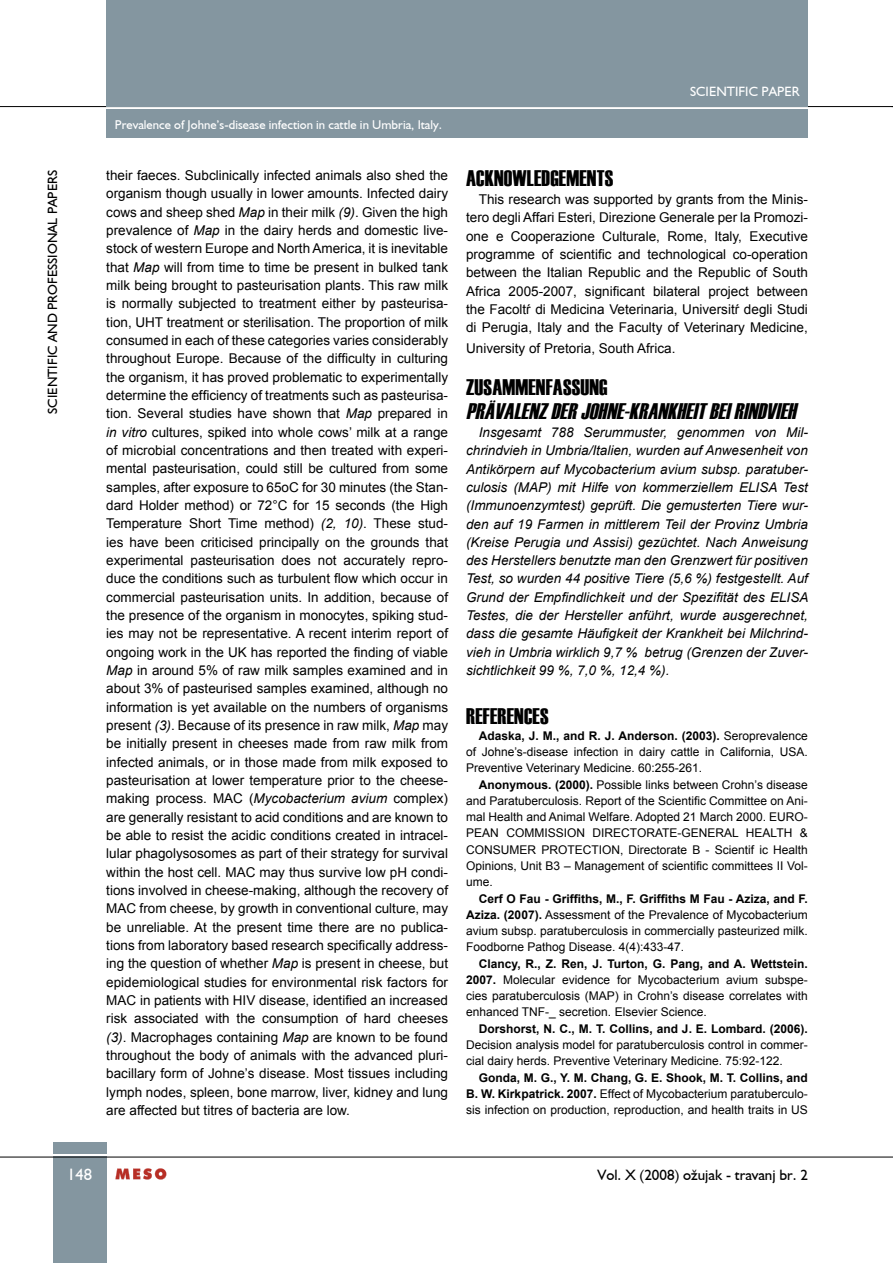
<style>
.page{position:relative;width:893px;height:1263px;background:#fff}
.page>*{position:absolute;margin:0;border:0;box-sizing:border-box;transform-origin:0 0}
.t1{font:22.5px "Haettenschweiler";letter-spacing:.01em;color:#000}
.t2{font:italic 22.5px "Haettenschweiler";color:#000}
.t3{font:16.5px "Humanist 521 BT";color:#fff}
.t4{font:15px "Humanist 521 BT";color:#000}
.t5{font:13.5px/18.3px "Arial";color:#000;text-align:justify}
.t6{font:italic 13.5px/18.3px "Arial";color:#000;text-align:justify}
.t7{font:13.5px "Humanist 521 BT";color:#000}
.t8{font:13.5px "Humanist 521 BT";color:#fff}
.t9{font:12.75px "Humanist 521 BT";color:#fff}
.t10{font:12px/16.2px "Arial";color:#000;text-align:justify}
.t11{font:700 12px "Arial";color:#000}
.s1{font-style:italic}
.s2{font-weight:700}
</style>
<div class="page">
<svg style="left:115px;top:1168px;width:51px;height:11px"></svg>
<div style="left:53px;top:1157px;width:53px;height:106px;background:#8496a0"></div>
<hr style="left:0;top:1157px;width:893px;height:1px;background:#000">
<div style="left:53px;top:1143px;width:53px;height:11px;background:#8496a0"></div>
<hr style="left:0;top:106px;width:893px;height:1px;background:#000">
<div style="left:106px;top:0;width:702px;height:107px;background:#8496a0"></div>
<div style="left:106px;top:110px;width:702px;height:28px;background:#8496a0"></div>
<p class="t7" style="left:44px;top:414px;width:245px;rotate:-90deg">SCIENTIFIC AND PROFESSIONAL PAPERS</p>
<p class="t9" style="left:115px;top:116px;width:329px">Prevalence of Johne’s-disease infection in cattle in Umbria, Italy.</p>
<p class="t5" style="left:106px;top:166px;width:343px">their faeces. Subclinically infected animals also shed the organism though usually in lower amounts. Infected dairy cows and sheep shed <span class="s1">Map</span> in their milk <span class="s1">(9)</span>. Given the high prevalence of <span class="s1">Map</span> in the dairy herds and domestic live&shy;stock of western Europe and North America, it is inevitable that <span class="s1">Map</span> will from time to time be present in bulked tank milk being brought to pasteurisation plants. This raw milk is normally subjected to treatment either by pasteurisa&shy;tion, UHT treatment or sterilisation. The proportion of milk consumed in each of these categories varies considerably throughout Europe. Because of the difficulty in culturing the organism, it has proved problematic to experimentally determine the efficiency of treatments such as pasteurisa&shy;tion. Several studies have shown that <span class="s1">Map</span> prepared in <span class="s1">in vitro</span> cultures, spiked into whole cows’ milk at a range of microbial concentrations and then treated with experi&shy;mental pasteurisation, could still be cultured from some samples, after exposure to 65oC for 30 minutes (the Stan&shy;dard Holder method) or 72°C for 15 seconds (the High Temperature Short Time method) <span class="s1">(2, 10)</span>. These stud&shy;ies have been criticised principally on the grounds that experimental pasteurisation does not accurately repro&shy;duce the conditions such as turbulent flow which occur in commercial pasteurisation units. In addition, because of the presence of the organism in monocytes, spiking stud&shy;ies may not be representative. A recent interim report of ongoing work in the UK has reported the finding of viable <span class="s1">Map</span> in around 5% of raw milk samples examined and in about 3% of pasteurised samples examined, although no information is yet available on the numbers of organisms present <span class="s1">(3)</span>. Because of its presence in raw milk, <span class="s1">Map</span> may be initially present in cheeses made from raw milk from infected animals, or in those made from milk exposed to pasteurisation at lower temperature prior to the cheese&shy;making process. MAC (<span class="s1">Mycobacterium avium</span> complex) are generally resistant to acid conditions and are known to be able to resist the acidic conditions created in intracel&shy;lular phagolysosomes as part of their strategy for survival within the host cell. MAC may thus survive low pH condi&shy;tions involved in cheese-making, although the recovery of MAC from cheese, by growth in conventional culture, may be unreliable. At the present time there are no publica&shy;tions from laboratory based research specifically address&shy;ing the question of whether <span class="s1">Map</span> is present in cheese, but epidemiological studies for environmental risk factors for MAC in patients with HIV disease, identified an increased risk associated with the consumption of hard cheeses <span class="s1">(3)</span>. Macrophages containing <span class="s1">Map</span> are known to be found throughout the body of animals with the advanced pluri&shy;bacillary form of Johne’s disease. Most tissues including lymph nodes, spleen, bone marrow, liver, kidney and lung are affected but titres of bacteria are low.</p>
<p class="t8" style="left:690px;top:83px;width:111px">SCIENTIFIC PAPER</p>
<h1 class="t1" style="left:466px;top:163px;width:149px">ACKNOWLEDGEMENTS</h1>
<p class="t5" style="left:466px;top:190px;width:343px;text-indent:13px">This research was supported by grants from the Minis&shy;tero degli Affari Esteri, Direzione Generale per la Promozi&shy;one e Cooperazione Culturale, Rome, Italy, Executive programme of scientific and technological co-operation between the Italian Republic and the Republic of South Africa 2005-2007, significant bilateral project between the Facoltŕ di Medicina Veterinaria, Universitŕ degli Studi di Perugia, Italy and the Faculty of Veterinary Medicine,</p>
<p class="t5" style="left:466px;top:339px;width:211px">University of Pretoria, South Africa.</p>
<h1 class="t1" style="left:466px;top:372px;width:143px">ZUSAMMENFASSUNG</h1>
<h1 class="t2" style="left:466px;top:396px;width:338px">PRÄVALENZ DERJOHNE-KRANKHEITBEIRINDVIEH</h1>
<p class="t6" style="left:466px;top:423px;width:344px;text-indent:13px">Insgesamt 788 Serummuster, genommen von Mil&shy;chrindvieh in Umbria/Italien, wurden auf Anwesenheit von Antikörpern auf Mycobacterium avium subsp. paratuber&shy;culosis (MAP) mit Hilfe von kommerziellem ELISA Test (Immunoenzymtest) geprüft. Die gemusterten Tiere wur&shy;den auf 19 Farmen in mittlerem Teil der Provinz Umbria (Kreise Perugia und Assisi) gezüchtet. Nach Anweisung des Herstellers benutzte man den Grenzwert für positiven Test, so wurden 44 positive Tiere (5,6 %) festgestellt. Auf Grund der Empfindlichkeit und der Spezifität des ELISA Testes, die der Hersteller anführt, wurde ausgerechnet, dass die gesamte Häufigkeit der Krankheit bei Milchrind&shy;vieh in Umbria wirklich 9,7 % betrug (Grenzen der Zuver&shy;sichtlichkeit 99 %, 7,0 %, 12,4 %).</p>
<h1 class="t1" style="left:466px;top:700px;width:10px">REFERENCES</h1>
<p class="t10" style="left:466px;top:728px;width:343px;text-indent:13px"><span class="s2">Adaska, J. M., and R. J. Anderson. (2003).</span> Seroprevalence of Johne’s-disease infection in dairy cattle in California, USA.<br>Preventive Veterinary Medicine. 60:255-261.</p>
<p class="t10" style="left:466px;top:776px;width:343px;text-indent:13px"><span class="s2">Anonymous. (2000).</span> Possible links between Crohn’s disease and Paratuberculosis. Report of the Scientific Committee on Ani&shy;mal Health and Animal Welfare. Adopted 21 March 2000. EURO-PEAN COMMISSION DIRECTORATE-GENERAL HEALTH &amp; CONSUMER PROTECTION, Directorate B - Scientif ic Health Opinions, Unit B3 – Management of scientific committees II Vol&shy;ume.</p>
<p class="t10" style="left:466px;top:890px;width:343px;text-indent:13px"><span class="s2">Cerf O Fau - Griffiths, M., F. Griffiths M Fau - Aziza, and F.<br>Aziza. (2007).</span> Assessment of the Prevalence of Mycobacterium avium subsp. paratuberculosis in commercially pasteurized milk.<br>Foodborne Pathog Disease. 4(4):433-47.</p>
<p class="t10" style="left:466px;top:955px;width:343px;text-indent:13px"><span class="s2">Clancy, R., Z. Ren, J. Turton, G. Pang, and A. Wettstein.<br>2007.</span> Molecular evidence for Mycobacterium avium subspe&shy;cies paratuberculosis (MAP) in Crohn’s disease correlates with enhanced TNF-_ secretion. Elsevier Science.</p>
<p class="t11" style="left:479px;top:1021px;width:331px">Dorshorst, N. C., M. T. Collins, and J. E. Lombard. (2006).</p>
<p class="t10" style="left:466px;top:1037px;width:343px">Decision analysis model for paratuberculosis control in commer&shy;cial dairy herds. Preventive Veterinary Medicine. 75:92-122.</p>
<p class="t10" style="left:466px;top:1069px;width:343px;text-indent:13px"><span class="s2">Gonda, M. G., Y. M. Chang, G. E. Shook, M. T. Collins, and B. W. Kirkpatrick. 2007.</span> Effect of Mycobacterium paratuberculo&shy;sis infection on production, reproduction, and health traits in US</p>
<p class="t3" style="left:67px;top:1164px;width:26px">148</p>
<p class="t4" style="left:597px;top:1165px;width:212px">Vol. X (2008) ožujak - travanj br. 2</p>
</div>
